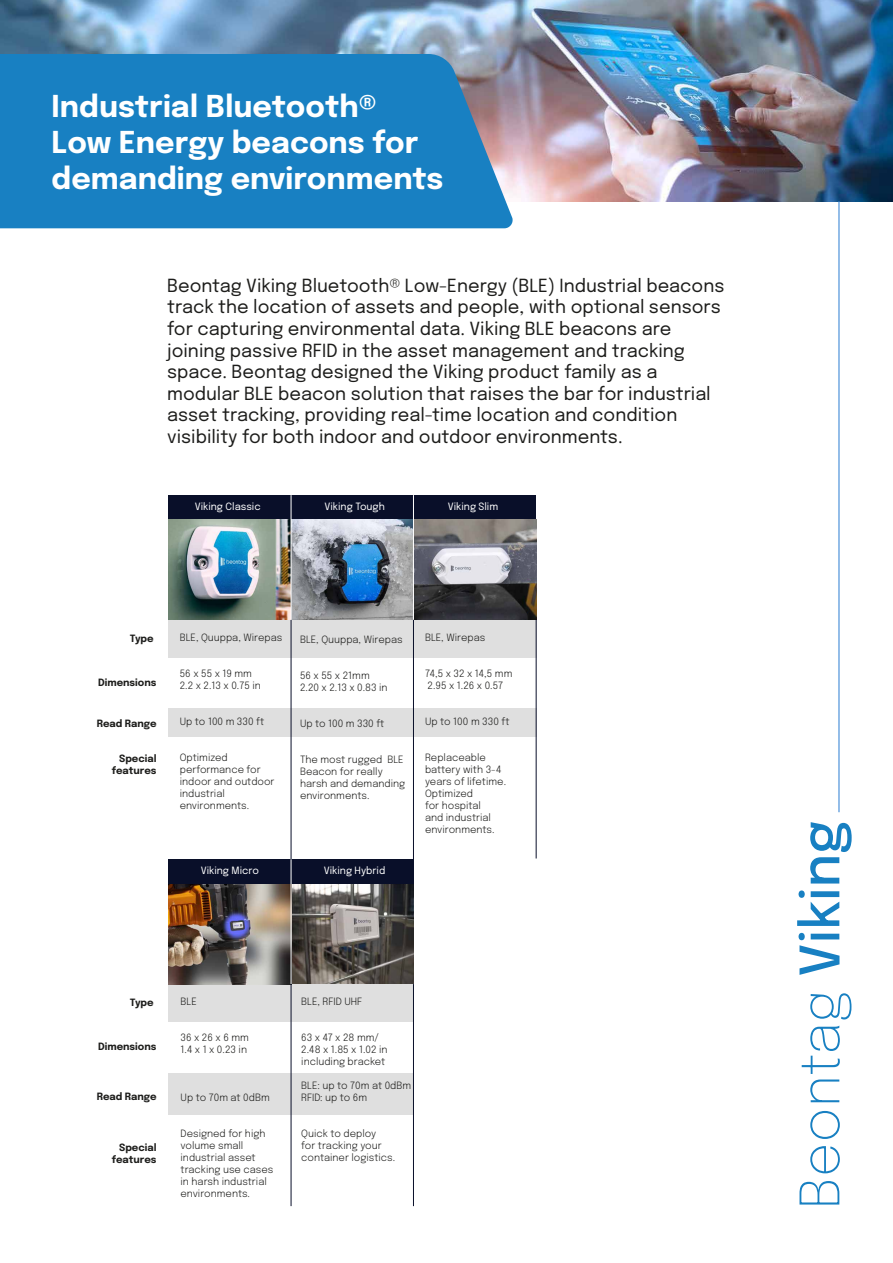
<style>
.page{position:relative;width:893px;height:1263px;background:#fff}
.page>*{position:absolute;margin:0;border:0;box-sizing:border-box;transform-origin:0 0}
.t1{font:200 54px "Epilogue";color:#1880c2}
.t2{font:700 30px/36px "Epilogue";color:#fff}
.t3{font:18px/21.6px "Epilogue";color:#1d1d1b}
.t4{font:300 10.05px/12px "Epilogue";color:#1d1d1b}
.t5{font:700 10.05px/12px "Epilogue";color:#1d1d1b;text-align:right}
.t6{font:10.05px "Epilogue";color:#fff}
.s1{font-weight:500}
</style>
<div class="page">
<img style="left:0;top:0;width:893px;height:201px">
<div style="left:0;top:54px;width:514px;height:174px;background:#1880c2"></div>
<hr style="left:839px;top:201px;width:1px;height:611px;background:#2b7cd2">
<div style="left:168px;top:620px;width:368px;height:38px;background:#dfdfdf"></div>
<img style="left:168px;top:884px;width:245px;height:100px">
<div style="left:168px;top:708px;width:368px;height:28px;background:#dfdfdf"></div>
<div style="left:168px;top:984px;width:245px;height:38px;background:#dfdfdf"></div>
<div style="left:168px;top:1073px;width:245px;height:42px;background:#dfdfdf"></div>
<div style="left:168px;top:495px;width:368px;height:25px;background:#090f29"></div>
<img style="left:168px;top:520px;width:368px;height:100px">
<div style="left:168px;top:859px;width:245px;height:25px;background:#090f29"></div>
<hr style="left:291px;top:495px;width:1px;height:125px;background:#fff">
<hr style="left:413px;top:495px;width:1px;height:125px;background:#fff">
<hr style="left:291px;top:620px;width:1px;height:239px;background:#090f29">
<hr style="left:413px;top:620px;width:1px;height:239px;background:#090f29">
<hr style="left:536px;top:620px;width:1px;height:238px;background:#090f29">
<hr style="left:291px;top:859px;width:1px;height:125px;background:#fff">
<hr style="left:291px;top:984px;width:1px;height:222px;background:#090f29">
<hr style="left:413px;top:984px;width:1px;height:222px;background:#090f29">
<h2 class="t2" style="left:52px;top:86px;width:393px">Industrial Bluetooth®<br>Low Energy beacons for demanding environments</h2>
<p class="t3" style="left:167px;top:273px;width:559px">Beontag Viking Bluetooth® Low-Energy (BLE) Industrial beacons track the location of assets and people, with optional sensors for capturing environmental data. Viking BLE beacons are joining passive RFID in the asset management and tracking space. Beontag designed the Viking product family as a modular BLE beacon solution that raises the bar for industrial asset tracking, providing real-time location and condition visibility for both indoor and outdoor environments.</p>
<p class="t6" style="left:195px;top:500px;width:68px">Viking Classic</p>
<p class="t6" style="left:324px;top:500px;width:62px">Viking Tough</p>
<p class="t6" style="left:448px;top:500px;width:52px">Viking Slim</p>
<p class="t5" style="left:130px;top:631px;width:26px">Type</p>
<p class="t4" style="left:180px;top:631px;width:104px">BLE, Quuppa, Wirepas</p>
<p class="t4" style="left:180px;top:667px;width:83px">56 x 55 x 19 mm<br>2.2 x 2.13 x 0.75 in</p>
<p class="t4" style="left:180px;top:715px;width:86px">Up to 100 m 330 ft</p>
<p class="t4" style="left:180px;top:751px;width:96px">Optimized performance for indoor and outdoor industrial environments.</p>
<p class="t5" style="left:98px;top:675px;width:60px">Dimensions</p>
<p class="t5" style="left:97px;top:716px;width:61px">Read Range</p>
<p class="t5" style="left:112px;top:752px;width:46px">Special features</p>
<p class="t4" style="left:300px;top:633px;width:104px">BLE, Quuppa, Wirepas</p>
<p class="t4" style="left:300px;top:669px;width:89px">56 x 55 x 21mm<br>2.20 x 2.13 x 0.83 in</p>
<p class="t4" style="left:300px;top:717px;width:86px">Up to 100 m 330 ft</p>
<p class="t4" style="left:300px;top:753px;width:107px">The most rugged BLE<br>Beacon for really harsh and demanding environments.</p>
<p class="t6" style="left:201px;top:864px;width:60px">Viking Micro</p>
<p class="t6" style="left:324px;top:864px;width:63px">Viking Hybrid</p>
<p class="t4" style="left:425px;top:631px;width:62px">BLE, Wirepas</p>
<p class="t4" style="left:425px;top:667px;width:89px">74,5 x 32 x 14,5 mm<br>2.95 x 1.26 x 0.57</p>
<p class="t4" style="left:425px;top:715px;width:86px">Up to 100 m 330 ft</p>
<p class="t4" style="left:425px;top:751px;width:83px">Replaceable battery with 3-4 years of lifetime.<br>Optimized<br>for hospital<br>and industrial environments.</p>
<p class="t5" style="left:130px;top:995px;width:26px">Type</p>
<p class="t5" style="left:98px;top:1039px;width:60px">Dimensions</p>
<p class="t5" style="left:97px;top:1090px;width:61px">Read Range</p>
<p class="t5" style="left:112px;top:1140px;width:46px">Special features</p>
<p class="t4" style="left:181px;top:995px;width:18px">BLE</p>
<p class="t4" style="left:181px;top:1031px;width:70px">36 x 26 x 6 mm<br>1.4 x 1 x 0.23 in</p>
<p class="t4" style="left:181px;top:1091px;width:91px">Up to 70m at 0dBm</p>
<p class="t4" style="left:181px;top:1127px;width:94px">Designed for high volume small industrial asset tracking use cases in harsh industrial environments.</p>
<p class="t4" style="left:301px;top:995px;width:63px">BLE, RFID UHF</p>
<p class="t4" style="left:301px;top:1031px;width:88px">63 x 47 x 28 mm/<br>2.48 x 1.85 x 1.02 in including bracket</p>
<p class="t4" style="left:301px;top:1079px;width:111px">BLE: up to 70m at 0dBm<br>RFID: up to 6m</p>
<p class="t4" style="left:301px;top:1127px;width:95px">Quick to deploy<br>for tracking your container logistics.</p>
<h1 class="t1" style="left:784px;top:1209px;width:390px;rotate:-90deg">Beontag <span class="s1">Viking</span></h1>
</div>
